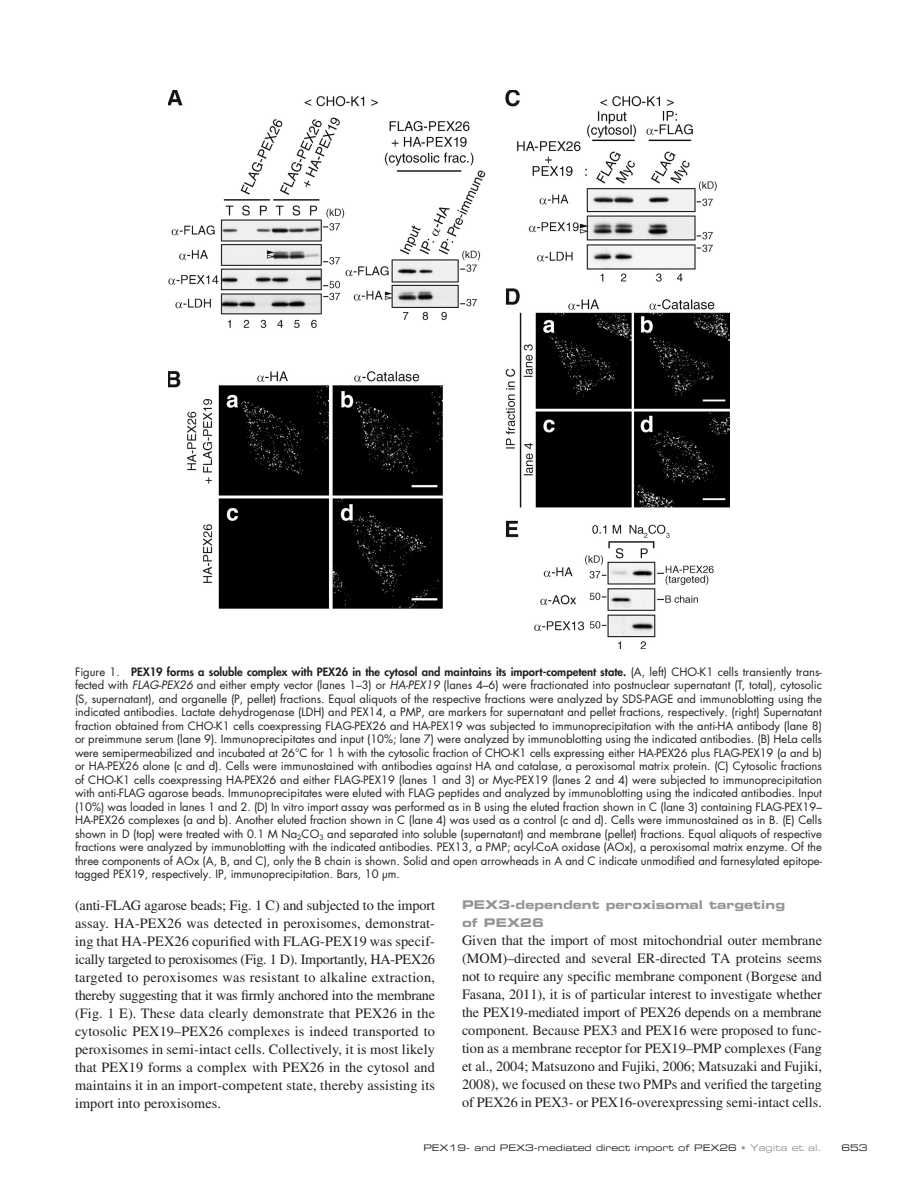
<style>
.page{position:relative;width:918px;height:1188px;background:#fff}
.page>*{position:absolute;margin:0;border:0;box-sizing:border-box;transform-origin:0 0}
.t1{font:14.25px/18px "Times LT Std";letter-spacing:.005em;color:#231f20;text-align:justify}
.t2{font:12px/18px "Eurostile LT Std Bold Ex 2";letter-spacing:.005em;color:#949698}
.t3{font:11.25px/13.5px "Futura Std";color:#231f20;text-align:justify}
.t4{font:9px "Eurostile LT Std Ex 2";color:#231f20}
.s1{font-weight:800}
.s2{font-style:italic}
.s3{color:#949698}
</style>
<div class="page">
<img style="left:168px;top:90px;width:562px;height:559px">
<p class="t3" style="left:75px;top:665px;width:749px">Figure 1. <span class="s1">PEX19 forms a soluble complex with PEX26 in the cytosol and maintains its import-competent state.</span> (A, left) CHO-K1 cells transiently trans&shy;fected with <span class="s2">FLAG-PEX26</span> and either empty vector (lanes 1–3) or <span class="s2">HA-PEX19</span> (lanes 4–6) were fractionated into postnuclear supernatant (T, total), cytosolic (S, supernatant), and organelle (P, pellet) fractions. Equal aliquots of the respective fractions were analyzed by SDS-PAGE and immunoblotting using the indicated antibodies. Lactate dehydrogenase (LDH) and PEX14, a PMP, are markers for supernatant and pellet fractions, respectively. (right) Supernatant fraction obtained from CHO-K1 cells coexpressing FLAG-PEX26 and HA-PEX19 was subjected to immunoprecipitation with the anti-HA antibody (lane 8) or preimmune serum (lane 9). Immunoprecipitates and input (10%; lane 7) were analyzed by immunoblotting using the indicated antibodies. (B) HeLa cells were semipermeabilized and incubated at 26°C for 1 h with the cytosolic fraction of CHO-K1 cells expressing either HA-PEX26 plus FLAG-PEX19 (a and b) or HA-PEX26 alone (c and d). Cells were immunostained with antibodies against HA and catalase, a peroxisomal matrix protein. (C) Cytosolic fractions of CHO-K1 cells coexpressing HA-PEX26 and either FLAG-PEX19 (lanes 1 and 3) or Myc-PEX19 (lanes 2 and 4) were subjected to immunoprecipitation with anti-FLAG agarose beads. Immunoprecipitates were eluted with FLAG peptides and analyzed by immunoblotting using the indicated antibodies. Input (10%) was loaded in lanes 1 and 2. (D) In vitro import assay was performed as in B using the eluted fraction shown in C (lane 3) containing FLAG-PEX19– HA-PEX26 complexes (a and b). Another eluted fraction shown in C (lane 4) was used as a control (c and d). Cells were immunostained as in B. (E) Cells shown in D (top) were treated with 0.1 M Na<sub>2</sub>CO<sub>3</sub> and separated into soluble (supernatant) and membrane (pellet) fractions. Equal aliquots of respective fractions were analyzed by immunoblotting with the indicated antibodies. PEX13, a PMP; acyl-CoA oxidase (AOx), a peroxisomal matrix enzyme. Of the three components of AOx (A, B, and C), only the B chain is shown. Solid and open arrowheads in A and C indicate unmodified and farnesylated epitope&shy;tagged PEX19, respectively. IP, immunoprecipitation. Bars, 10 µm.</p>
<p class="t1" style="left:75px;top:896px;width:362px">(anti-FLAG agarose beads; Fig. 1 C) and subjected to the import assay. HA-PEX26 was detected in peroxisomes, demonstrat&shy;ing that HA-PEX26 copurified with FLAG-PEX19 was specif&shy;ically targeted to peroxisomes (Fig. 1 D). Importantly, HA-PEX26 targeted to peroxisomes was resistant to alkaline extraction, thereby suggesting that it was firmly anchored into the membrane (Fig. 1 E). These data clearly demonstrate that PEX26 in the cytosolic PEX19–PEX26 complexes is indeed transported to peroxisomes in semi-intact cells. Collectively, it is most likely that PEX19 forms a complex with PEX26 in the cytosol and maintains it in an import-competent state, thereby assisting its import into peroxisomes.</p>
<p class="t2" style="left:462px;top:896px;width:325px">PEX3-dependent peroxisomal targeting of PEX26</p>
<p class="t1" style="left:462px;top:932px;width:362px">Given that the import of most mitochondrial outer membrane (MOM)–directed and several ER-directed TA proteins seems not to require any specific membrane component (Borgese and Fasana, 2011), it is of particular interest to investigate whether the PEX19-mediated import of PEX26 depends on a membrane component. Because PEX3 and PEX16 were proposed to func&shy;tion as a membrane receptor for PEX19–PMP complexes (Fang et al., 2004; Matsuzono and Fujiki, 2006; Matsuzaki and Fujiki, 2008), we focused on these two PMPs and verified the targeting of PEX26 in PEX3- or PEX16-overexpressing semi-intact cells.</p>
<p class="t4" style="left:423px;top:1142px;width:400px">PEX19- and PEX3-mediated direct import of PEX26 <span class="s3">• Yagita et al.</span></p>
<p class="t4" style="left:842px;top:1142px;width:28px">653</p>
</div>
